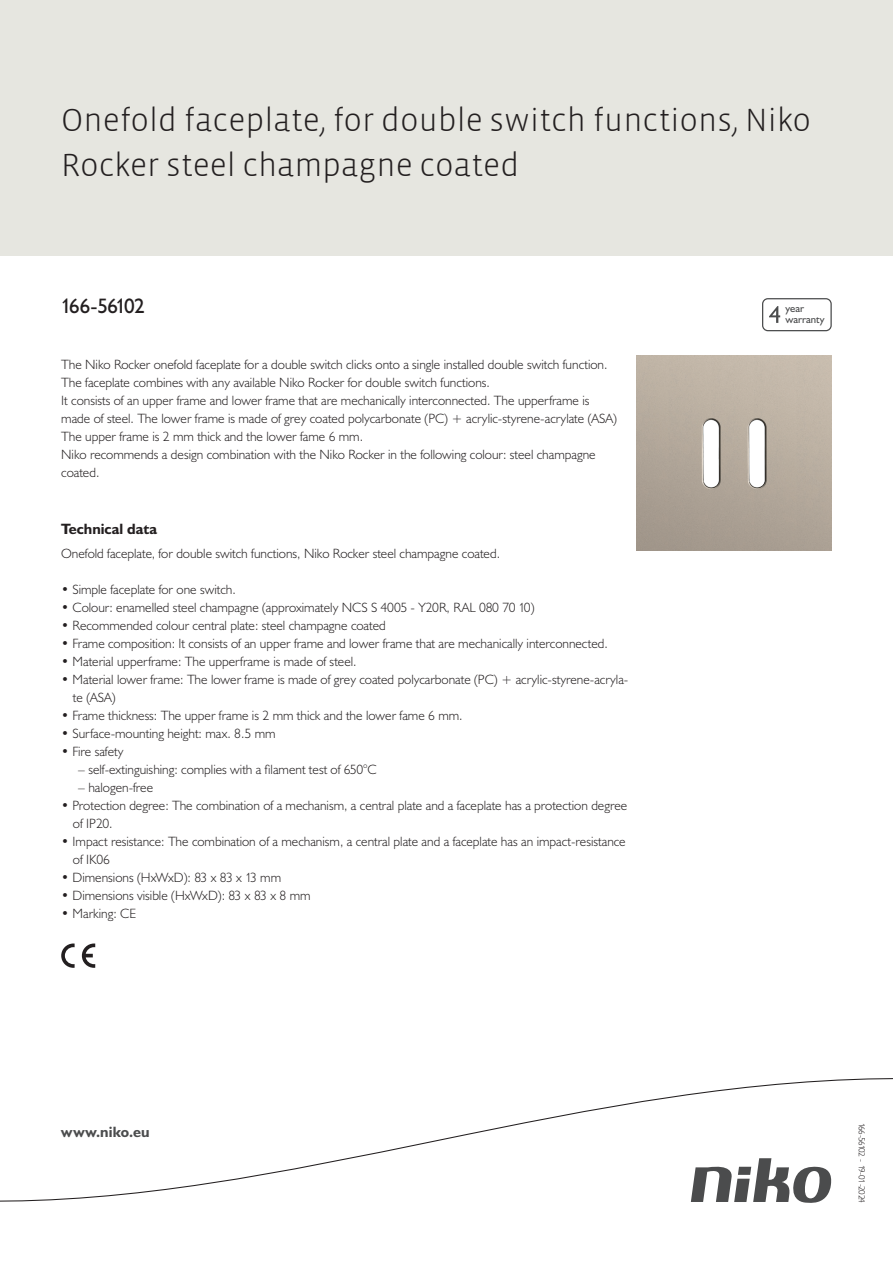
<style>
.page{position:relative;width:893px;height:1263px;background:#fff}
.page>*{position:absolute;margin:0;border:0;box-sizing:border-box;transform-origin:0 0}
.Title_datasheets{font:300 33px/45px "Vista Sans";color:#231f20}
.Article_number{font:21px "Humanist 521 BT";letter-spacing:-.065em;color:#231f20}
.Titles_parts{font:700 15px "Humanist 521 BT";color:#231f20}
.titel_afbeelding{font:700 15px "Humanist 521 BT";letter-spacing:.005em;color:#4b4c4d}
.USP_Bullets{font:300 13.5px/18px "Humanist 521 BT";color:#231f20}
.Platte_tekst_CAB{font:300 13.5px/18px "Humanist 521 BT";color:#231f20}
.USP_Bullets_level_2{font:300 13.5px "Humanist 521 BT";color:#231f20}
.t1{font:10.8px/10.8px "Humanist 521 BT";color:#4b4c4d}
.Revision{font:300 9px "Humanist 521 BT";letter-spacing:-.07em;color:#231f20}
</style>
<div class="page">
<div style="left:0;top:0;width:893px;height:255px;background:#e6e6e0"></div>
<svg style="left:82px;top:943px;width:13px;height:25px"></svg>
<svg style="left:61px;top:943px;width:14px;height:25px"></svg>
<svg style="left:762px;top:298px;width:70px;height:33px"></svg>
<svg style="left:0;top:1078px;width:893px;height:125px"></svg>
<img style="left:636px;top:355px;width:196px;height:196px">
<p class="Title_datasheets" style="left:61px;top:98px;width:751px">Onefold faceplate, for double switch functions, Niko<br>Rocker steel champagne coated</p>
<p class="Article_number" style="left:61px;top:293px;width:85px">166-56102</p>
<p class="Platte_tekst_CAB" style="left:61px;top:355px;width:557px">The Niko Rocker onefold faceplate for a double switch clicks onto a single installed double switch function.<br>The faceplate combines with any available Niko Rocker for double switch functions.<br>It consists of an upper frame and lower frame that are mechanically interconnected. The upperframe is made of steel. The lower frame is made of grey coated polycarbonate (PC) + acrylic-styrene-acrylate (ASA)<br>The upper frame is 2 mm thick and the lower fame 6 mm.<br>Niko recommends a design combination with the Niko Rocker in the following colour: steel champagne coated.</p>
<p class="Titles_parts" style="left:61px;top:519px;width:98px">Technical data</p>
<p class="Platte_tekst_CAB" style="left:61px;top:544px;width:440px">Onefold faceplate, for double switch functions, Niko Rocker steel champagne coated.</p>
<p class="USP_Bullets" style="left:61px;top:580px;width:176px">• Simple faceplate for one switch.</p>
<p class="USP_Bullets" style="left:61px;top:598px;width:475px">• Colour: enamelled steel champagne (approximately NCS S 4005 - Y20R, RAL 080 70 10)</p>
<p class="USP_Bullets" style="left:61px;top:616px;width:326px">• Recommended colour central plate: steel champagne coated</p>
<p class="USP_Bullets" style="left:61px;top:634px;width:548px">• Frame composition: It consists of an upper frame and lower frame that are mechanically interconnected.</p>
<p class="USP_Bullets" style="left:61px;top:652px;width:297px">• Material upperframe: The upperframe is made of steel.</p>
<p class="USP_Bullets" style="left:73px;top:670px;width:557px;text-indent:-12px">• Material lower frame: The lower frame is made of grey coated polycarbonate (PC) + acrylic-styrene-acryla&shy;te (ASA)</p>
<p class="USP_Bullets" style="left:61px;top:706px;width:403px">• Frame thickness: The upper frame is 2 mm thick and the lower fame 6 mm.</p>
<p class="USP_Bullets" style="left:61px;top:724px;width:216px">• Surface-mounting height: max. 8.5 mm</p>
<p class="USP_Bullets" style="left:61px;top:742px;width:64px">• Fire safety</p>
<p class="USP_Bullets_level_2" style="left:78px;top:761px;width:300px">– self-extinguishing: complies with a filament test of 650°C</p>
<p class="USP_Bullets_level_2" style="left:78px;top:779px;width:76px">– halogen-free</p>
<p class="USP_Bullets" style="left:73px;top:796px;width:556px;text-indent:-12px">• Protection degree: The combination of a mechanism, a central plate and a faceplate has a protection degree of IP20.</p>
<p class="USP_Bullets" style="left:73px;top:832px;width:554px;text-indent:-12px">• Impact resistance: The combination of a mechanism, a central plate and a faceplate has an impact-resistance of IK06</p>
<p class="USP_Bullets" style="left:61px;top:868px;width:221px">• Dimensions (HxWxD): 83 x 83 x 13 mm</p>
<p class="USP_Bullets" style="left:61px;top:886px;width:251px">• Dimensions visible (HxWxD): 83 x 83 x 8 mm</p>
<p class="USP_Bullets" style="left:61px;top:904px;width:76px">• Marking: CE</p>
<p class="t1" style="left:785px;top:303px;width:41px">year warranty</p>
<p class="titel_afbeelding" style="left:61px;top:1122px;width:90px">www.niko.eu</p>
<p class="Revision" style="left:868px;top:1122px;width:82px;rotate:90deg">166-56102 - 19-01-2024</p>
</div>
